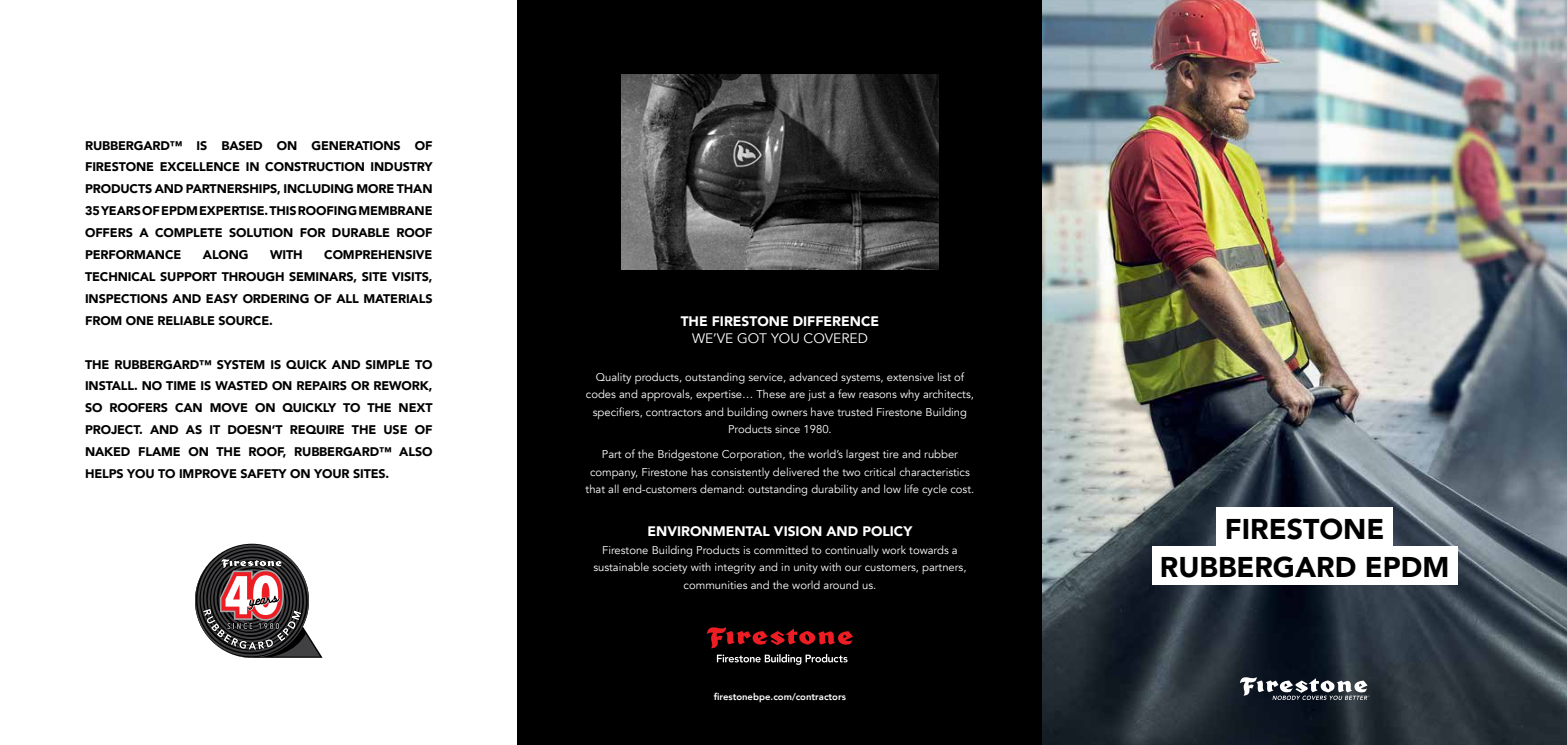
<style>
.page{position:relative;width:1567px;height:745px;background:#fff}
.page>*{position:absolute;margin:0;border:0;box-sizing:border-box;transform-origin:0 0}
.t1{font:900 28.5px/38.6px "Avenir";color:#000;text-align:center}
.t2{font:900 13.75px "Avenir";color:#fff}
.t3{font:13.75px "Avenir";color:#fff}
.t4{font:900 12.5px/21.9px "Avenir";letter-spacing:-.01em;color:#000;text-align:justify}
.t5{font:11.25px/17.5px "Avenir";color:#fff;text-align:center}
.t6{font:800 9.5px "Avenir";color:#fff}
</style>
<div class="page">
<div style="left:517px;top:0;width:525px;height:744px;background:#000"></div>
<img style="left:1042px;top:0;width:524px;height:744px">
<img style="left:621px;top:74px;width:317px;height:195px">
<div style="left:1216px;top:507px;width:176px;height:39px;background:#fff"></div>
<div style="left:1151px;top:546px;width:305px;height:38px;background:#fff"></div>
<svg style="left:1239px;top:676px;width:130px;height:23px"></svg>
<svg style="left:195px;top:543px;width:127px;height:114px"></svg>
<svg style="left:706px;top:627px;width:147px;height:37px"></svg>
<p class="t4" style="left:85px;top:134px;width:349px">RUBBERGARD™ IS BASED ON GENERATIONS OF FIRESTONE EXCELLENCE IN CONSTRUCTION INDUSTRY PRODUCTS AND PARTNERSHIPS, INCLUDING MORE THAN 35 YEARS OF EPDM EXPERTISE. THIS ROOFING MEMBRANE OFFERS A COMPLETE SOLUTION FOR DURABLE ROOF PERFORMANCE</p>
<p class="t4" style="left:85px;top:243px;width:349px;text-indent:239px">COMPREHENSIVE TECHNICAL SUPPORT THROUGH SEMINARS, SITE VISITS, INSPECTIONS AND EASY ORDERING OF ALL MATERIALS FROM ONE RELIABLE SOURCE.</p>
<p class="t4" style="left:85px;top:352px;width:349px">THE RUBBERGARD™ SYSTEM IS QUICK AND SIMPLE TO INSTALL. NO TIME IS WASTED ON REPAIRS OR REWORK, SO ROOFERS CAN MOVE ON QUICKLY TO THE NEXT PROJECT. AND AS IT DOESN’T REQUIRE THE USE OF NAKED FLAME ON THE ROOF, RUBBERGARD™ ALSO HELPS YOU TO IMPROVE SAFETY ON YOUR SITES.</p>
<p class="t4" style="left:203px;top:243px;width:47px">ALONG</p>
<p class="t4" style="left:270px;top:243px;width:34px">WITH</p>
<p class="t2" style="left:680px;top:309px;width:200px">THE FIRESTONE DIFFERENCE</p>
<p class="t3" style="left:692px;top:329px;width:177px">WE’VE GOT YOU COVERED</p>
<p class="t5" style="left:586px;top:368px;width:389px">Quality products, outstanding service, advanced systems, extensive list of codes and approvals, expertise… These are just a few reasons why architects, specifiers, contractors and building owners have trusted Firestone Building Products since 1980.</p>
<p class="t5" style="left:585px;top:445px;width:390px">Part of the Bridgestone Corporation, the world’s largest tire and rubber company, Firestone has consistently delivered the two critical characteristics that all end-customers demand: outstanding durability and low life cycle cost.</p>
<p class="t2" style="left:647px;top:519px;width:266px">ENVIRONMENTAL VISION AND POLICY</p>
<p class="t5" style="left:593px;top:541px;width:375px">Firestone Building Products is committed to continually work towards a sustainable society with integrity and in unity with our customers, partners, communities and the world around us.</p>
<p class="t6" style="left:713px;top:688px;width:134px">firestonebpe.com/contractors</p>
<h1 class="t1" style="left:1159px;top:508px;width:291px">FIRESTONE<br>RUBBERGARD EPDM</h1>
</div>
